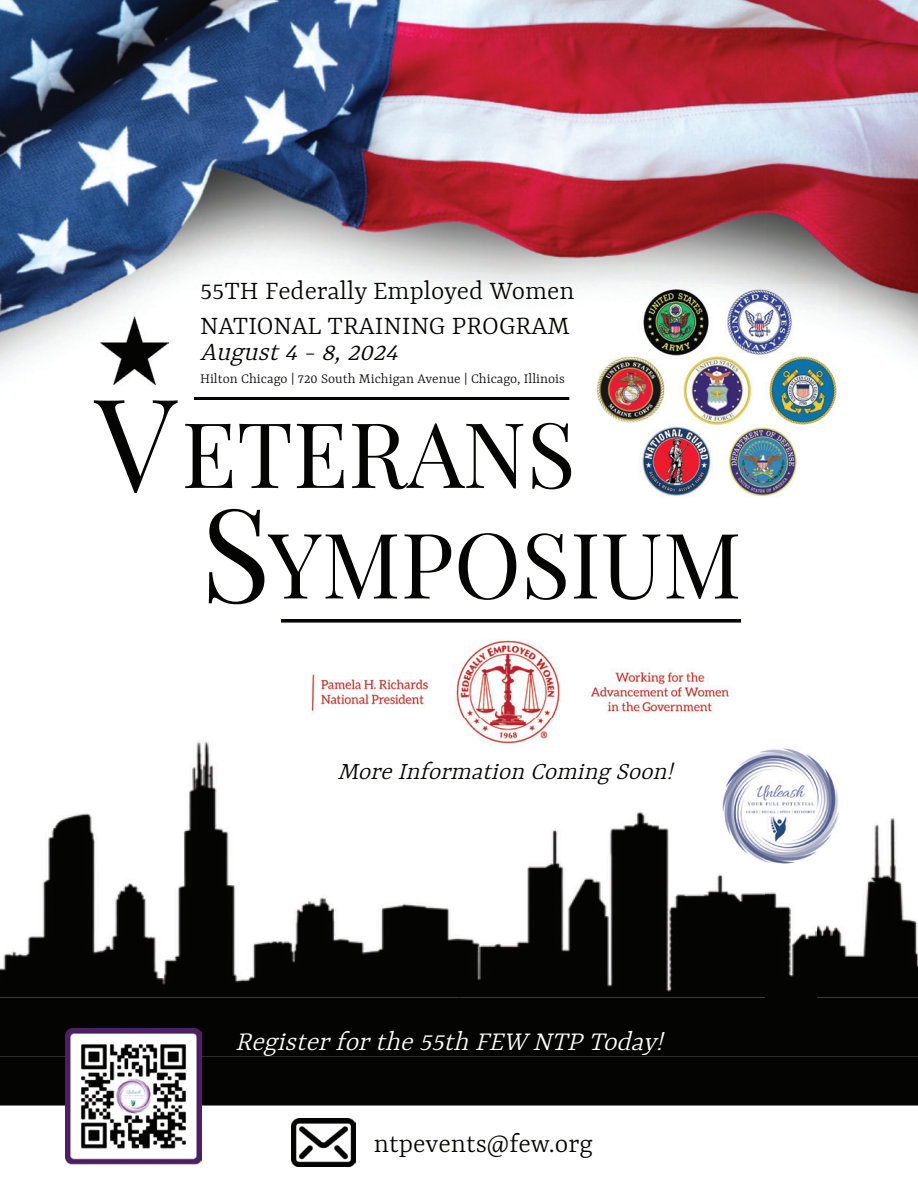
<style>
.page{position:relative;width:918px;height:1188px;background:#fff}
.page>*{position:absolute;margin:0;border:0;box-sizing:border-box;transform-origin:0 0}
.t1{font:90.75px/110.6px "Playfair Display";color:#040503}
.t2{font:italic 300 29.25px "Rasa";color:#fff}
.t3{font:300 29.1px "Rasa";color:#040503}
.t4{font:300 28.65px/34.3px "Rasa";color:#040503}
.t5{font:italic 300 28.65px "Rasa";color:#040503}
.t6{font:italic 300 26.55px "Rasa";color:#040503}
.t7{font:300 15.15px "Rasa";color:#040503}
.s1{font-size:130.05px}
</style>
<div class="page">
<img style="left:0;top:0;width:357px;height:623px">
<img style="left:357px;top:0;width:561px;height:309px">
<img style="left:357px;top:397px;width:255px;height:223px">
<img style="left:0;top:998px;width:918px;height:167px">
<img style="left:194px;top:398px;width:375px;height:2px">
<img style="left:282px;top:620px;width:459px;height:3px">
<img style="left:0;top:741px;width:765px;height:257px">
<img style="left:817px;top:818px;width:101px;height:180px">
<img style="left:765px;top:892px;width:52px;height:106px">
<img style="left:592px;top:285px;width:247px;height:216px">
<img style="left:292px;top:1119px;width:63px;height:48px">
<img style="left:101px;top:316px;width:67px;height:68px">
<img style="left:299px;top:640px;width:436px;height:109px">
<img style="left:721px;top:746px;width:118px;height:118px">
<img style="left:721px;top:746px;width:14px;height:3px">
<img style="left:66px;top:1028px;width:135px;height:78px">
<h3 class="t4" style="left:200px;top:276px;width:376px">55TH Federally Employed Women<br>NATIONAL TRAINING PROGRAM</h3>
<h3 class="t5" style="left:200px;top:336px;width:208px">August 4 - 8, 2024</h3>
<p class="t7" style="left:200px;top:370px;width:366px">Hilton Chicago | 720 South Michigan Avenue | Chicago, Illinois</p>
<h1 class="t1" style="left:201px;top:398px;width:543px;text-indent:-106px"><span class="s1">V</span>ETERANS<br><span class="s1">S</span>YMPOSIUM</h1>
<h3 class="t6" style="left:337px;top:756px;width:345px">More Information Coming Soon!</h3>
<h2 class="t2" style="left:235px;top:1025px;width:438px">Register for the 55th FEW NTP Today!</h2>
<h3 class="t3" style="left:374px;top:1127px;width:221px">ntpevents@few.org</h3>
</div>
